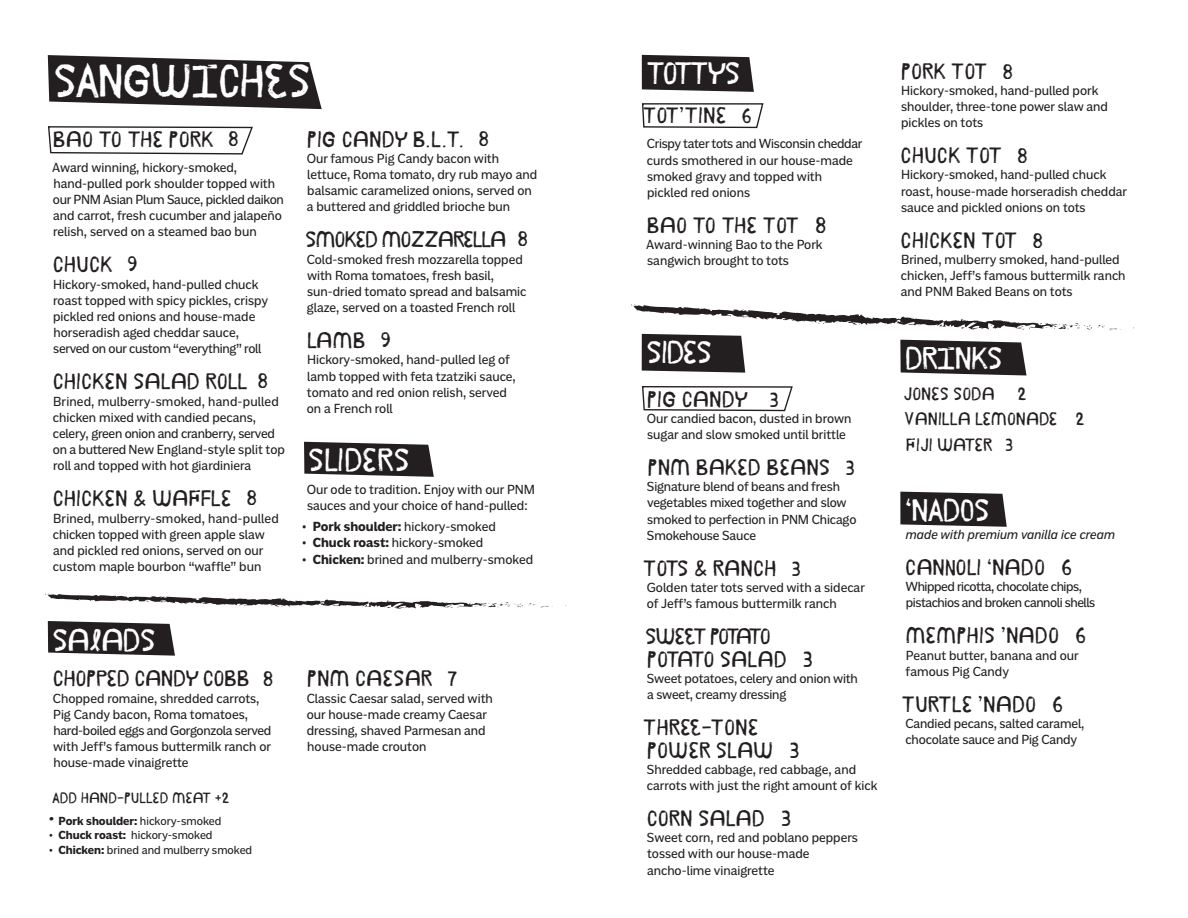
<style>
.page{position:relative;width:1188px;height:918px;background:#fff}
.page>*{position:absolute;margin:0;border:0;box-sizing:border-box;transform-origin:0 0}
.t1{font:47.1px "Janmeid";letter-spacing:-.04em;color:#fff}
.t2{font:32.4px "Janmeid";color:#fff}
.t3{font:31.5px "Janmeid";letter-spacing:-.04em;color:#fff}
.t4{font:22.5px/22.5px "Janmeid";color:#231f20}
.t5{font:22.5px/22.5px "Janmeid";letter-spacing:-.075em;color:#231f20}
.t6{font:22.5px "Janmeid";letter-spacing:-.05em;color:#231f20}
.t7{font:22.5px "Janmeid";letter-spacing:-.02em;color:#231f20}
.t8{font:18px/25.5px "Janmeid";color:#231f20}
.t9{font:15px "Janmeid";color:#231f20}
.t10{font:13.5px/16.2px "Americane";color:#231f20}
.t11{font:13.5px/16.2px "Americane";letter-spacing:-.03em;color:#231f20}
.t12{font:italic 13.5px "Americane";color:#231f20}
.t13{font:12px "Americane";color:#231f20}
.s1{font-size:21px}
.s2{font-weight:700}
.s3{font-family:"Janmeid";font-size:18px}
</style>
<div class="page">
<svg style="left:48px;top:55px;width:274px;height:54px;background:#464343"></svg>
<svg style="left:642px;top:55px;width:112px;height:37px;background:#353233"></svg>
<svg style="left:900px;top:492px;width:107px;height:35px;background:#363233"></svg>
<svg style="left:48px;top:621px;width:127px;height:35px;background:#3c393a"></svg>
<svg style="left:304px;top:442px;width:130px;height:35px;background:#3b3738"></svg>
<svg style="left:48px;top:126px;width:205px;height:29px"></svg>
<svg style="left:642px;top:103px;width:122px;height:26px"></svg>
<svg style="left:642px;top:386px;width:151px;height:26px"></svg>
<svg style="left:45px;top:593px;width:508px;height:16px"></svg>
<svg style="left:631px;top:304px;width:490px;height:71px"></svg>
<h1 class="t1" style="left:53px;top:52px;width:259px">SANGWICHES</h1>
<h3 class="t3" style="left:646px;top:54px;width:96px">TOTTYS</h3>
<h3 class="t4" style="left:901px;top:60px;width:114px">PORK TOT <span class="s1">8</span></h3>
<p class="t10" style="left:901px;top:82px;width:208px">Hickory-smoked, hand-pulled pork shoulder, three-tone power slaw and pickles on tots</p>
<h3 class="t4" style="left:901px;top:145px;width:129px">CHUCK TOT <span class="s1">8</span></h3>
<p class="t10" style="left:901px;top:167px;width:228px">Hickory-smoked, hand-pulled chuck roast, house-made horseradish cheddar sauce and pickled onions on tots</p>
<h3 class="t4" style="left:901px;top:229px;width:144px">CHICKEN TOT <span class="s1">8</span></h3>
<p class="t10" style="left:901px;top:251px;width:226px">Brined, mulberry smoked, hand-pulled chicken, Jeff’s famous buttermilk ranch and PNM Baked Beans on tots</p>
<h3 class="t4" style="left:643px;top:105px;width:111px">TOT’TINE <span class="s1">6</span></h3>
<p class="t10" style="left:647px;top:136px;width:217px">Crispy tater tots and Wisconsin cheddar curds smothered in our house-made smoked gravy and topped with pickled red onions</p>
<h3 class="t4" style="left:647px;top:214px;width:181px">BAO TO THE TOT 8</h3>
<p class="t10" style="left:646px;top:236px;width:178px">Award-winning Bao to the Pork sangwich brought to tots</p>
<h3 class="t4" style="left:307px;top:128px;width:184px">PIG CANDY B.L.T. <span class="s1">8</span></h3>
<p class="t10" style="left:307px;top:150px;width:232px">Our famous Pig Candy bacon with lettuce, Roma tomato, dry rub mayo and balsamic caramelized onions, served on a buttered and griddled brioche bun</p>
<h3 class="t6" style="left:305px;top:226px;width:224px">SMOKED MOZZARELLA <span class="s1">8</span></h3>
<p class="t10" style="left:307px;top:251px;width:221px">Cold-smoked fresh mozzarella topped with Roma tomatoes, fresh basil, sun-dried tomato spread and balsamic glaze, served on a toasted French roll</p>
<h3 class="t4" style="left:307px;top:329px;width:86px">LAMB <span class="s1">9</span></h3>
<p class="t10" style="left:307px;top:352px;width:211px">Hickory-smoked, hand-pulled leg of lamb topped with feta tzatziki sauce, tomato and red onion relish, served on a French roll</p>
<h3 class="t4" style="left:53px;top:128px;width:187px">BAO TO THE PORK <span class="s1">8</span></h3>
<p class="t10" style="left:52px;top:159px;width:233px">Award winning, hickory-smoked, hand-pulled pork shoulder topped with our PNM Asian Plum Sauce, pickled daikon and carrot, fresh cucumber and jalapeño relish, served on a steamed bao bun</p>
<h3 class="t4" style="left:53px;top:254px;width:87px">CHUCK <span class="s1">9</span></h3>
<p class="t10" style="left:53px;top:276px;width:216px">Hickory-smoked, hand-pulled chuck roast topped with spicy pickles, crispy pickled red onions and house-made horseradish aged cheddar sauce, served on our custom “everything” roll</p>
<h3 class="t4" style="left:53px;top:371px;width:217px">CHICKEN SALAD ROLL <span class="s1">8</span></h3>
<p class="t10" style="left:53px;top:393px;width:233px">Brined, mulberry-smoked, hand-pulled chicken mixed with candied pecans, celery, green onion and cranberry, served on a buttered New England-style split top roll and topped with hot giardiniera</p>
<h3 class="t4" style="left:53px;top:488px;width:206px">CHICKEN &amp; WAFFLE <span class="s1">8</span></h3>
<p class="t10" style="left:53px;top:510px;width:227px">Brined, mulberry-smoked, hand-pulled chicken topped with green apple slaw and pickled red onions, served on our custom maple bourbon “waffle” bun</p>
<h3 class="t3" style="left:646px;top:333px;width:67px">SIDES</h3>
<h3 class="t3" style="left:905px;top:339px;width:99px">DRINKS</h3>
<h3 class="t8" style="left:903px;top:381px;width:183px">JONES SODA 2<br>VANILLA LEMONADE 2<br>FIJI WATER 3</h3>
<h3 class="t4" style="left:647px;top:388px;width:134px">PIG CANDY <span class="s1">3</span></h3>
<p class="t10" style="left:647px;top:410px;width:206px">Our candied bacon, dusted in brown sugar and slow smoked until brittle</p>
<h3 class="t4" style="left:648px;top:456px;width:209px">PNM BAKED BEANS <span class="s1">3</span></h3>
<p class="t10" style="left:647px;top:478px;width:211px">Signature blend of beans and fresh vegetables mixed together and slow smoked to perfection in PNM Chicago<br>Smokehouse Sauce</p>
<h3 class="t4" style="left:643px;top:557px;width:160px">TOTS &amp; RANCH <span class="s1">3</span></h3>
<p class="t10" style="left:647px;top:579px;width:220px">Golden tater tots served with a sidecar of Jeff’s famous buttermilk ranch</p>
<h3 class="t5" style="left:645px;top:625px;width:169px">SWEET POTATO<br>POTATO SALAD 3</h3>
<p class="t10" style="left:647px;top:670px;width:212px">Sweet potatoes, celery and onion with a sweet, creamy dressing</p>
<h3 class="t4" style="left:643px;top:716px;width:159px">THREE-TONE<br>POWER SLAW 3</h3>
<p class="t10" style="left:647px;top:761px;width:232px">Shredded cabbage, red cabbage, and carrots with just the right amount of kick</p>
<h3 class="t4" style="left:647px;top:807px;width:146px">CORN SALAD 3</h3>
<p class="t10" style="left:647px;top:829px;width:213px">Sweet corn, red and poblano peppers tossed with our house-made ancho-lime vinaigrette</p>
<h2 class="t2" style="left:308px;top:439px;width:104px">SLIDERS</h2>
<p class="t10" style="left:307px;top:481px;width:230px">Our ode to tradition. Enjoy with our PNM sauces and your choice of hand-pulled:</p>
<p class="t10" style="left:302px;top:518px;width:195px">• <span class="s2">Pork shoulder:</span> hickory-smoked</p>
<p class="t10" style="left:302px;top:535px;width:183px">• <span class="s2">Chuck roast:</span> hickory-smoked</p>
<p class="t10" style="left:302px;top:551px;width:233px">• <span class="s2">Chicken:</span> brined and mulberry-smoked</p>
<h3 class="t3" style="left:905px;top:491px;width:86px">‘NADOS</h3>
<p class="t12" style="left:906px;top:526px;width:211px">made with premium vanilla ice cream</p>
<h3 class="t4" style="left:905px;top:556px;width:169px">CANNOLI ‘NADO 6</h3>
<p class="t11" style="left:905px;top:578px;width:191px">Whipped ricotta, chocolate chips, pistachios and broken cannoli shells</p>
<h3 class="t4" style="left:905px;top:625px;width:182px">MEMPHIS ’NADO 6</h3>
<p class="t10" style="left:906px;top:647px;width:175px">Peanut butter, banana and our famous Pig Candy</p>
<h3 class="t4" style="left:901px;top:693px;width:164px">TURTLE ’NADO 6</h3>
<p class="t10" style="left:905px;top:715px;width:180px">Candied pecans, salted caramel, chocolate sauce and Pig Candy</p>
<h3 class="t3" style="left:52px;top:620px;width:105px">SALADS</h3>
<h3 class="t7" style="left:53px;top:665px;width:222px">CHOPPED CANDY COBB <span class="s1">8</span></h3>
<p class="t10" style="left:53px;top:690px;width:220px">Chopped romaine, shredded carrots, Pig Candy bacon, Roma tomatoes, hard-boiled eggs and Gorgonzola served with Jeff’s famous buttermilk ranch or house-made vinaigrette</p>
<p class="t9" style="left:52px;top:789px;width:179px">ADD HAND-PULLED MEAT +2</p>
<p class="t13" style="left:49px;top:814px;width:174px"><span class="s3">•</span> <span class="s2">Pork shoulder:</span> hickory-smoked</p>
<p class="t13" style="left:49px;top:828px;width:165px">• <span class="s2">Chuck roast:</span> hickory-smoked</p>
<p class="t13" style="left:49px;top:843px;width:205px">• <span class="s2">Chicken:</span> brined and mulberry smoked</p>
<h3 class="t4" style="left:307px;top:668px;width:152px">PNM CAESAR <span class="s1">7</span></h3>
<p class="t10" style="left:307px;top:690px;width:188px">Classic Caesar salad, served with our house-made creamy Caesar dressing, shaved Parmesan and house-made crouton</p>
</div>
